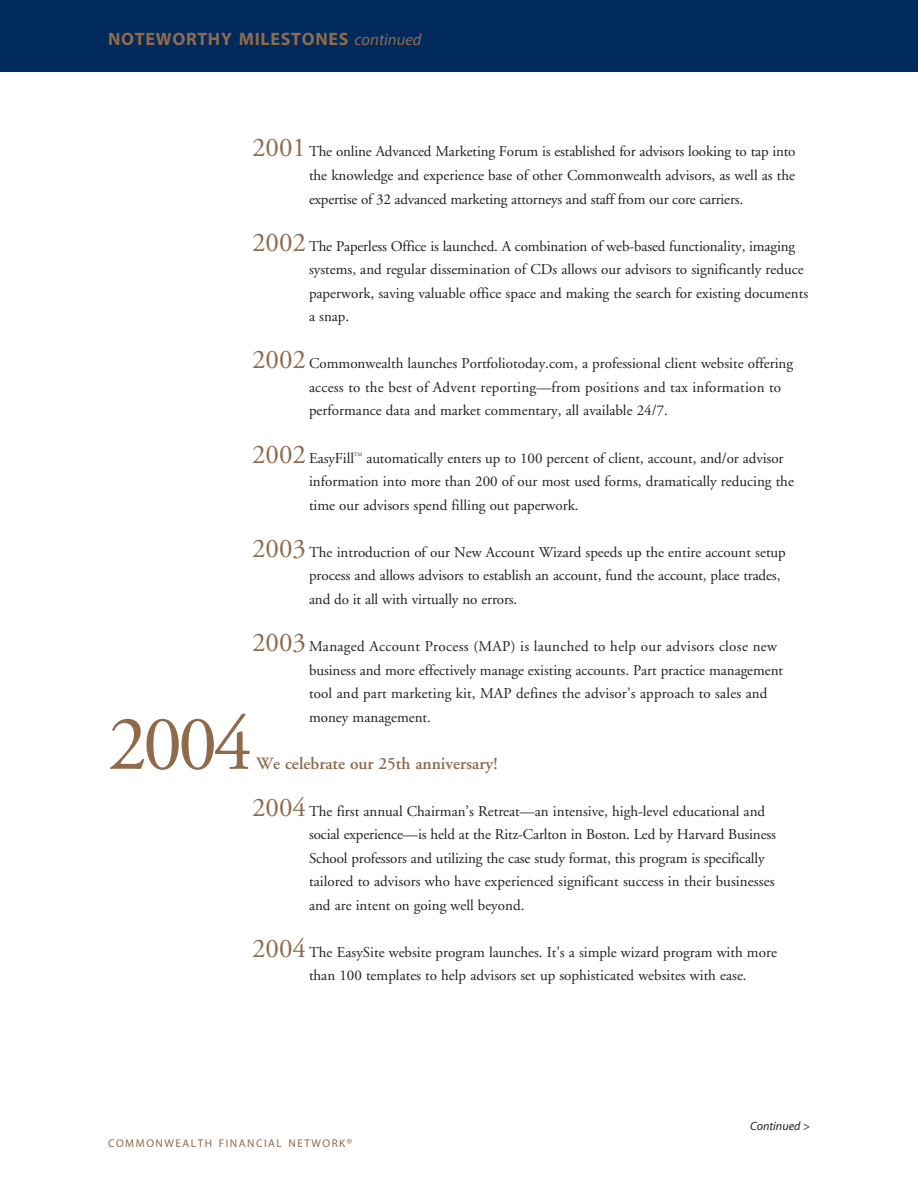
<style>
.page{position:relative;width:918px;height:1188px;background:#fff}
.page>*{position:absolute;margin:0;border:0;box-sizing:border-box;transform-origin:0 0}
.Text{font:78px "Adobe Garamond";color:#8f6b4c}
.t1{font:700 18px "Myriad";letter-spacing:.04em;color:#8f6b4c}
.Text-2{font:600 17.25px "Adobe Garamond";color:#8f6b4c}
.Text-3{font:15px/23.5px "Adobe Garamond";color:#231f20}
.t2{font:italic 12px "Myriad";color:#231f20}
.t3{font:11.25px "Myriad";letter-spacing:.135em;color:#8f6b4c}
.Text-4{font:5.25px "Adobe Garamond";color:#231f20}
.s1{font-weight:400;font-style:italic;font-size:16.5px}
.s2{font-size:27px;color:#8f6b4c}
.s3{font-size:10.5px}
</style>
<div class="page">
<div style="left:0;top:0;width:918px;height:71px;background:#00295c"></div>
<p class="t1" style="left:108px;top:30px;width:315px">NOTEWORTHY MILESTONES <span class="s1">continued</span></p>
<p class="Text-3" style="left:309px;top:140px;width:488px;text-align:justify;text-indent:-57px"><span class="s2">2001</span> The online Advanced Marketing Forum is established for advisors looking to tap into the knowledge and experience base of other Commonwealth advisors, as well as the expertise of 32 advanced marketing attorneys and staff from our core carriers.</p>
<p class="Text-3" style="left:309px;top:234px;width:501px;text-indent:-57px"><span class="s2">2002</span> The Paperless Office is launched. A combination of web-based functionality, imaging systems, and regular dissemination of CDs allows our advisors to significantly reduce paperwork, saving valuable office space and making the search for existing documents a snap.</p>
<p class="Text-3" style="left:309px;top:352px;width:486px;text-indent:-57px"><span class="s2">2002</span> Commonwealth launches Portfoliotoday.com, a professional client website offering access to the best of Advent reporting—from positions and tax information to performance data and market commentary, all available 24/7.</p>
<p class="Text-3" style="left:252px;top:446px;width:104px"><span class="s2">2002</span> EasyFill</p>
<p class="Text-4" style="left:354px;top:452px;width:10px">TM</p>
<p class="Text-3" style="left:309px;top:446px;width:486px;text-indent:57px">automatically enters up to 100 percent of client, account, and/or advisor information into more than 200 of our most used forms, dramatically reducing the time our advisors spend filling out paperwork.</p>
<p class="Text-3" style="left:309px;top:541px;width:478px;text-indent:-57px"><span class="s2">2003</span> The introduction of our New Account Wizard speeds up the entire account setup process and allows advisors to establish an account, fund the account, place trades, and do it all with virtually no errors.</p>
<p class="Text-3" style="left:309px;top:635px;width:476px;text-indent:-57px"><span class="s2">2003</span> Managed Account Process (MAP) is launched to help our advisors close new business and more effectively manage existing accounts. Part practice management tool and part marketing kit, MAP defines the advisor’s approach to sales and money management.</p>
<p class="Text" style="left:108px;top:702px;width:146px">2004</p>
<p class="Text-2" style="left:256px;top:754px;width:243px">We celebrate our 25th anniversary!</p>
<p class="Text-3" style="left:309px;top:800px;width:469px;text-indent:-57px"><span class="s2">2004</span> The first annual Chairman’s Retreat—an intensive, high-level educational and social experience—is held at the Ritz-Carlton in Boston. Led by Harvard Business School professors and utilizing the case study format, this program is specifically tailored to advisors who have experienced significant success in their businesses and are intent on going well beyond.</p>
<p class="Text-3" style="left:309px;top:941px;width:469px;text-indent:-57px"><span class="s2">2004</span> The EasySite website program launches. It’s a simple wizard program with more than 100 templates to help advisors set up sophisticated websites with ease.</p>
<p class="t3" style="left:108px;top:1137px;width:246px">COMMONWEALTH FINANCIAL NETWORK<span class="s3">®</span></p>
<p class="t2" style="left:750px;top:1120px;width:61px">Continued &gt;</p>
</div>
